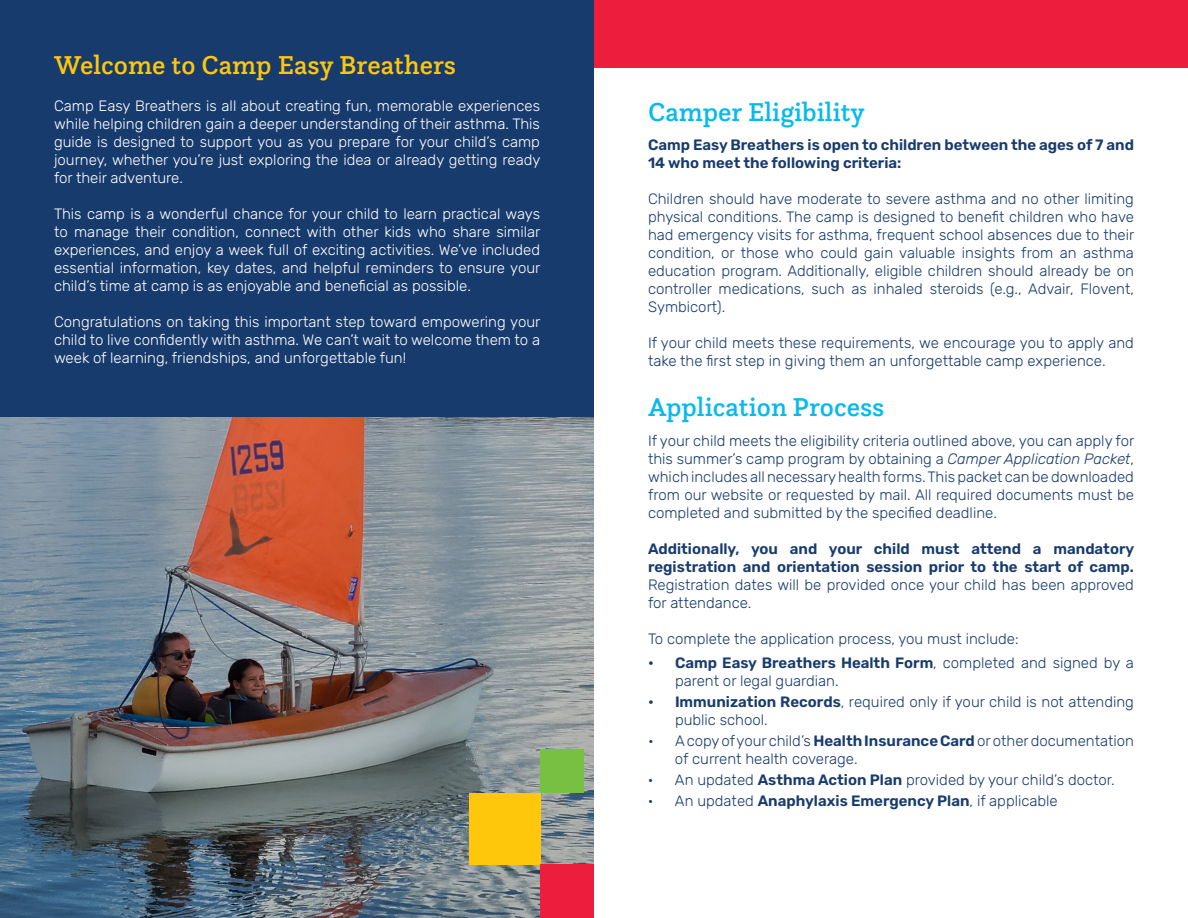
<style>
.page{position:relative;width:1188px;height:918px;background:#fff}
.page>*{position:absolute;margin:0;border:0;box-sizing:border-box;transform-origin:0 0}
.t1{font:500 27px "Questa Slab";color:#06baed}
.t2{font:500 27px "Questa Slab";color:#fec70c}
.t3{font:300 15px/18px "Rubik";color:#183b6e}
.t4{font:300 15px/18px "Rubik";color:#fff;text-align:justify}
.t5{font:600 15px/18px "Rubik";color:#183b6e;text-align:justify}
.s1{font-style:italic}
.s2{font-weight:300}
.s3{font-weight:600}
</style>
<div class="page">
<img style="left:0;top:417px;width:594px;height:501px">
<div style="left:0;top:0;width:594px;height:417px;background:#183b6e"></div>
<div style="left:594px;top:0;width:594px;height:68px;background:#ed1d3e"></div>
<div style="left:469px;top:793px;width:72px;height:72px;background:#fec70c"></div>
<div style="left:540px;top:750px;width:43px;height:43px;background:#78c042"></div>
<div style="left:541px;top:865px;width:53px;height:53px;background:#ed1d3e"></div>
<p class="t2" style="left:54px;top:48px;width:404px">Welcome to Camp Easy Breathers</p>
<p class="t4" style="left:54px;top:98px;width:488px">Camp Easy Breathers is all about creating fun, memorable experiences while helping children gain a deeper understanding of their asthma. This guide is designed to support you as you prepare for your child’s camp journey, whether you’re just exploring the idea or already getting ready for their adventure.</p>
<p class="t4" style="left:54px;top:206px;width:488px">This camp is a wonderful chance for your child to learn practical ways to manage their condition, connect with other kids who share similar experiences, and enjoy a week full of exciting activities. We’ve included essential information, key dates, and helpful reminders to ensure your child’s time at camp is as enjoyable and beneficial as possible.</p>
<p class="t4" style="left:54px;top:314px;width:488px">Congratulations on taking this important step toward empowering your child to live confidently with asthma. We can’t wait to welcome them to a week of learning, friendships, and unforgettable fun!</p>
<p class="t1" style="left:648px;top:95px;width:218px">Camper Eligibility</p>
<p class="t5" style="left:648px;top:136px;width:488px">Camp Easy Breathers is open to children between the ages of 7 and<br>14 who meet the following criteria:</p>
<p class="t3" style="left:648px;top:190px;width:488px;text-align:justify">Children should have moderate to severe asthma and no other limiting physical conditions. The camp is designed to benefit children who have had emergency visits for asthma, frequent school absences due to their condition, or those who could gain valuable insights from an asthma education program. Additionally, eligible children should already be on controller medications, such as inhaled steroids (e.g., Advair, Flovent, Symbicort).</p>
<p class="t3" style="left:648px;top:334px;width:488px">If your child meets these requirements, we encourage you to apply and take the first step in giving them an unforgettable camp experience.</p>
<p class="t1" style="left:648px;top:390px;width:238px">Application Process</p>
<p class="t3" style="left:648px;top:432px;width:488px;text-align:justify">If your child meets the eligibility criteria outlined above, you can apply for this summer’s camp program by obtaining a <span class="s1">Camper Application Packet</span>, which includes all necessary health forms. This packet can be downloaded from our website or requested by mail. All required documents must be completed and submitted by the specified deadline.</p>
<p class="t5" style="left:648px;top:540px;width:488px">Additionally, you and your child must attend a mandatory registration and orientation session prior to the start of camp.<br><span class="s2">Registration dates will be provided once your child has been approved for attendance.</span></p>
<p class="t3" style="left:648px;top:630px;width:372px">To complete the application process, you must include:</p>
<p class="t3" style="left:675px;top:654px;width:461px;text-indent:-27px"><span class="s3">• Camp Easy Breathers Health Form</span>, completed and signed by a parent or legal guardian.</p>
<p class="t3" style="left:675px;top:693px;width:461px;text-indent:-27px"><span class="s3">• Immunization Records</span>, required only if your child is not attending public school.</p>
<p class="t3" style="left:675px;top:732px;width:461px;text-indent:-27px">• A copy of your child’s <span class="s3">Health Insurance Card</span> or other documentation of current health coverage.</p>
<p class="t3" style="left:648px;top:771px;width:468px">• An updated <span class="s3">Asthma Action Plan</span> provided by your child’s doctor.</p>
<p class="t5" style="left:648px;top:792px;width:411px"><span class="s2">• An updated</span> Anaphylaxis Emergency Plan<span class="s2">, if applicable</span></p>
</div>
